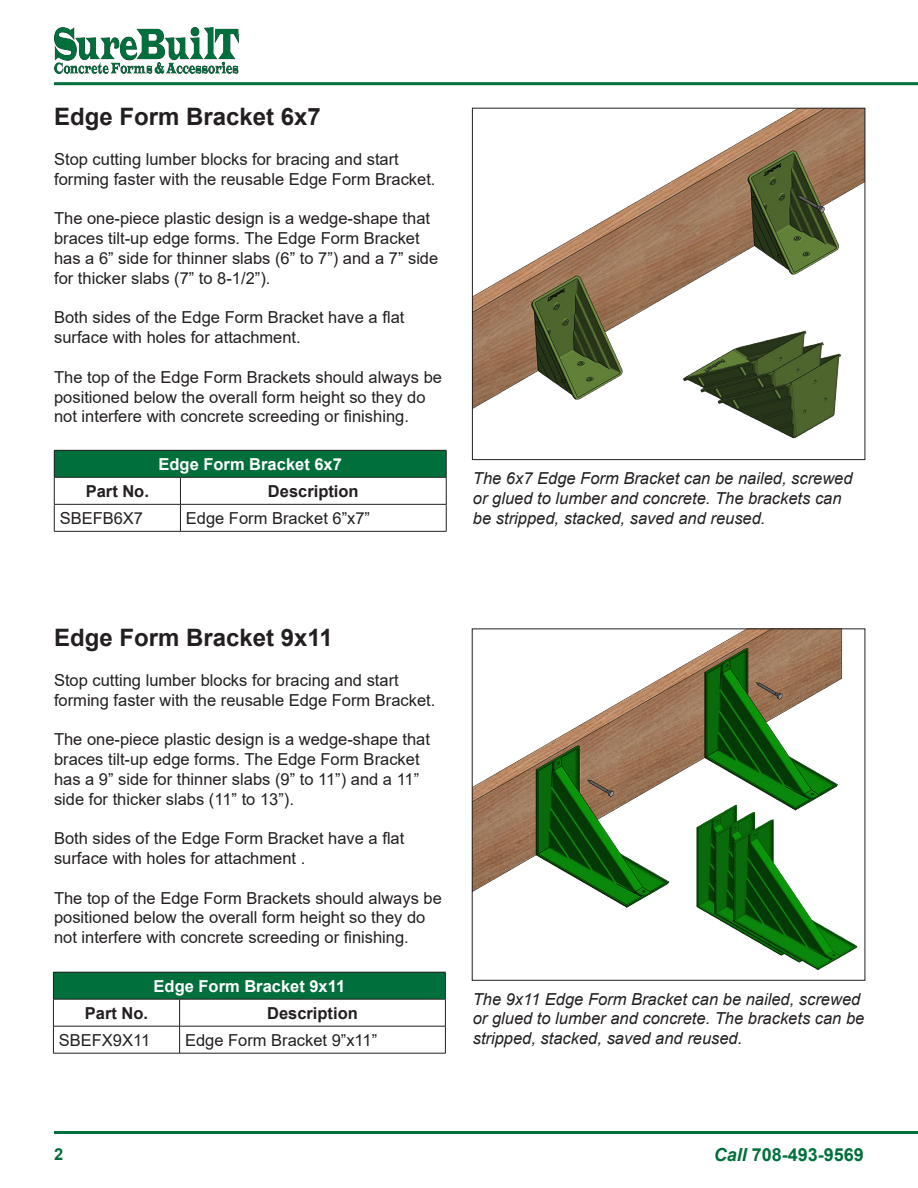
<style>
.page{position:relative;width:918px;height:1188px;background:#fff}
.page>*{position:absolute;margin:0;border:0;box-sizing:border-box;transform-origin:0 0}
.t1{font:700 24px "Arial";color:#231f20}
.t2{font:700 18px "Arial";color:#006f3c}
.t3{font:16.5px/19.8px "Arial";color:#231f20}
.t4{font:italic 16.5px/19.8px "Arial";color:#231f20}
.t5{font:700 16.5px "Arial";color:#fff}
.t6{font:700 16.5px "Arial";color:#231f20}
.t7{font:700 16.5px "Arial";color:#006f3c}
.s1{font-style:italic}
</style>
<div class="page">
<hr style="left:54px;top:82px;width:864px;height:3px;background:#006f3c">
<img style="left:54px;top:28px;width:185px;height:45px">
<hr style="left:54px;top:1131px;width:864px;height:3px;background:#006f3c">
<img style="left:716px;top:918px;width:142px;height:52px">
<img style="left:474px;top:110px;width:389px;height:298px">
<div style="left:472px;top:108px;width:393px;height:352px;border:1px solid #231f20"></div>
<div style="left:54px;top:450px;width:392px;height:27px;background:#006f3c"></div>
<hr style="left:54px;top:450px;width:126px;height:1px;background:#231f20">
<hr style="left:180px;top:450px;width:266px;height:1px;background:#231f20">
<hr style="left:54px;top:477px;width:126px;height:1px;background:#231f20">
<hr style="left:180px;top:477px;width:266px;height:1px;background:#231f20">
<hr style="left:54px;top:504px;width:126px;height:1px;background:#231f20">
<hr style="left:180px;top:504px;width:266px;height:1px;background:#231f20">
<svg style="left:54px;top:451px;width:1px;height:80px"></svg>
<svg style="left:180px;top:478px;width:1px;height:53px"></svg>
<svg style="left:446px;top:451px;width:1px;height:80px"></svg>
<hr style="left:54px;top:531px;width:126px;height:1px;background:#231f20">
<hr style="left:180px;top:531px;width:266px;height:1px;background:#231f20">
<img style="left:474px;top:631px;width:368px;height:287px">
<div style="left:53px;top:972px;width:392px;height:27px;background:#006f3c"></div>
<hr style="left:53px;top:972px;width:127px;height:1px;background:#231f20">
<hr style="left:180px;top:972px;width:266px;height:1px;background:#231f20">
<hr style="left:53px;top:999px;width:127px;height:1px;background:#231f20">
<hr style="left:180px;top:999px;width:266px;height:1px;background:#231f20">
<hr style="left:53px;top:1026px;width:127px;height:1px;background:#231f20">
<hr style="left:180px;top:1026px;width:266px;height:1px;background:#231f20">
<svg style="left:53px;top:972px;width:1px;height:81px"></svg>
<svg style="left:179px;top:999px;width:1px;height:54px"></svg>
<svg style="left:445px;top:972px;width:1px;height:81px"></svg>
<hr style="left:53px;top:1053px;width:127px;height:1px;background:#231f20">
<hr style="left:180px;top:1053px;width:266px;height:1px;background:#231f20">
<img style="left:680px;top:327px;width:164px;height:112px">
<p class="t1" style="left:54px;top:100px;width:268px">Edge Form Bracket 6x7</p>
<p class="t3" style="left:54px;top:149px;width:383px">Stop cutting lumber blocks for bracing and start forming faster with the reusable Edge Form Bracket.</p>
<p class="t3" style="left:54px;top:209px;width:386px">The one-piece plastic design is a wedge-shape that braces tilt-up edge forms. The Edge Form Bracket has a 6” side for thinner slabs (6” to 7”) and a 7” side for thicker slabs (7” to 8-1/2”).</p>
<p class="t3" style="left:54px;top:308px;width:352px">Both sides of the Edge Form Bracket have a flat surface with holes for attachment.</p>
<p class="t3" style="left:54px;top:367px;width:389px">The top of the Edge Form Brackets should always be positioned below the overall form height so they do not interfere with concrete screeding or finishing.</p>
<p class="t5" style="left:159px;top:452px;width:185px">Edge Form Bracket 6x7</p>
<p class="t6" style="left:86px;top:479px;width:65px">Part No.</p>
<p class="t6" style="left:268px;top:479px;width:92px">Description</p>
<p class="t3" style="left:60px;top:508px;width:85px">SBEFB6X7</p>
<p class="t3" style="left:186px;top:508px;width:186px">Edge Form Bracket 6”x7”</p>
<p class="t4" style="left:473px;top:469px;width:381px">The 6x7 Edge Form Bracket can be nailed, screwed or glued to lumber and concrete. The brackets can be stripped, stacked, saved and reused.</p>
<p class="t1" style="left:54px;top:621px;width:280px">Edge Form Bracket 9x11</p>
<p class="t3" style="left:54px;top:670px;width:383px">Stop cutting lumber blocks for bracing and start forming faster with the reusable Edge Form Bracket.</p>
<p class="t3" style="left:54px;top:729px;width:378px">The one-piece plastic design is a wedge-shape that braces tilt-up edge forms. The Edge Form Bracket has a 9” side for thinner slabs (9” to 11”) and a 11” side for thicker slabs (11” to 13”).</p>
<p class="t3" style="left:54px;top:828px;width:352px">Both sides of the Edge Form Bracket have a flat surface with holes for attachment .</p>
<p class="t3" style="left:54px;top:888px;width:389px">The top of the Edge Form Brackets should always be positioned below the overall form height so they do not interfere with concrete screeding or finishing.</p>
<p class="t5" style="left:154px;top:974px;width:193px">Edge Form Bracket 9x11</p>
<p class="t6" style="left:85px;top:1001px;width:65px">Part No.</p>
<p class="t6" style="left:267px;top:1001px;width:92px">Description</p>
<p class="t3" style="left:59px;top:1030px;width:93px">SBEFX9X11</p>
<p class="t3" style="left:185px;top:1030px;width:194px">Edge Form Bracket 9”x11”</p>
<p class="t4" style="left:473px;top:989px;width:393px">The 9x11 Edge Form Bracket can be nailed, screwed or glued to lumber and concrete. The brackets can be stripped, stacked, saved and reused.</p>
<p class="t7" style="left:54px;top:1142px;width:11px">2</p>
<p class="t2" style="left:714px;top:1142px;width:152px"><span class="s1">Call</span> 708-493-9569</p>
</div>
